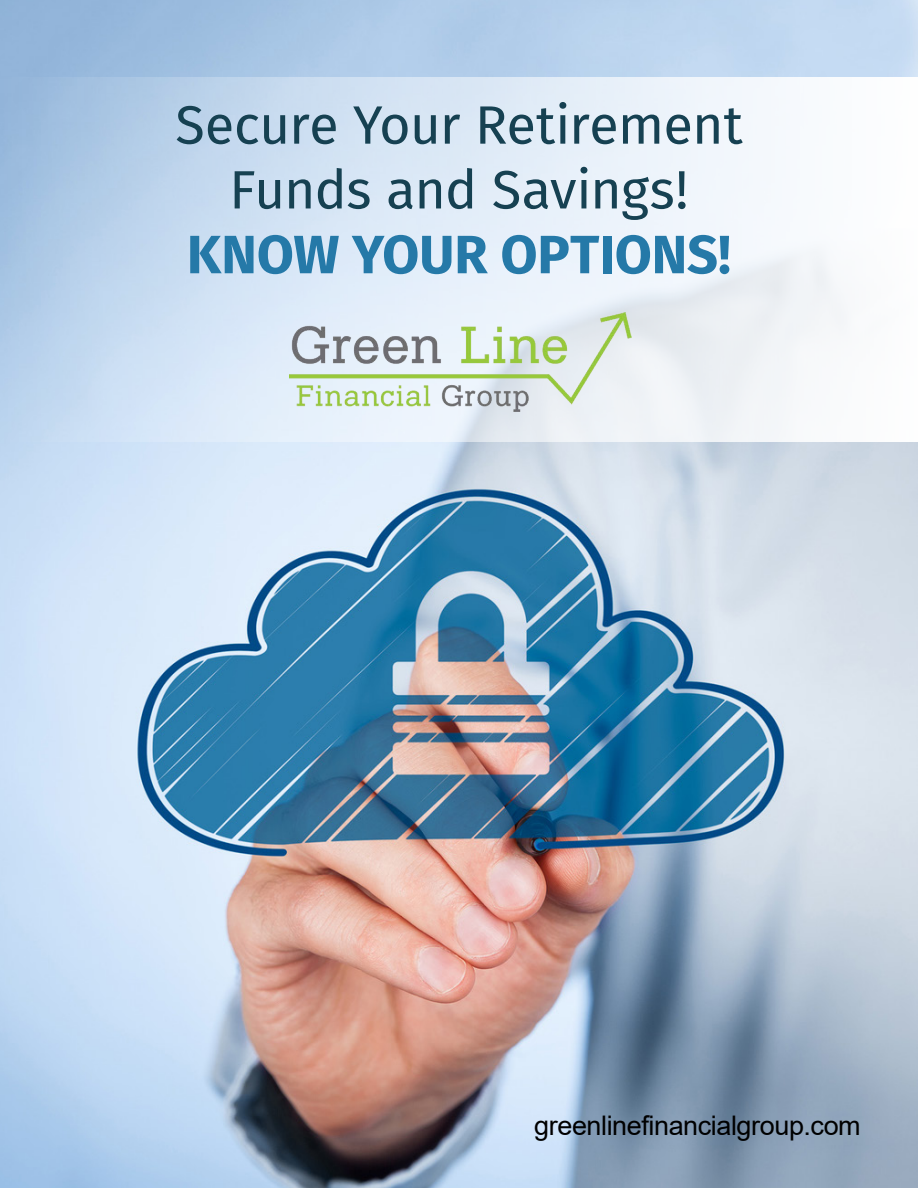
<style>
.page{position:relative;width:918px;height:1188px;background:#fff}
.page>*{position:absolute;margin:0;border:0;box-sizing:border-box;transform-origin:0 0}
.t1{font:54px/64.8px "Fira Sans OT";letter-spacing:-.015em;color:#164152;text-align:center}
.t2{font:700 54px "Fira Sans OT";letter-spacing:-.005em;color:#2579a8}
.t3{font:27px "Arial";letter-spacing:-.015em;color:#000}
</style>
<div class="page">
<img style="left:0;top:0;width:918px;height:1188px">
<svg style="left:0;top:78px;width:918px;height:364px"></svg>
<img style="left:289px;top:312px;width:342px;height:99px">
<p class="t1" style="left:175px;top:96px;width:569px">Secure Your Retirement<br>Funds and Savings!</p>
<p class="t2" style="left:187px;top:217px;width:546px">KNOW YOUR OPTIONS!</p>
<p class="t3" style="left:534px;top:1107px;width:328px">greenlinefinancialgroup.com</p>
</div>
